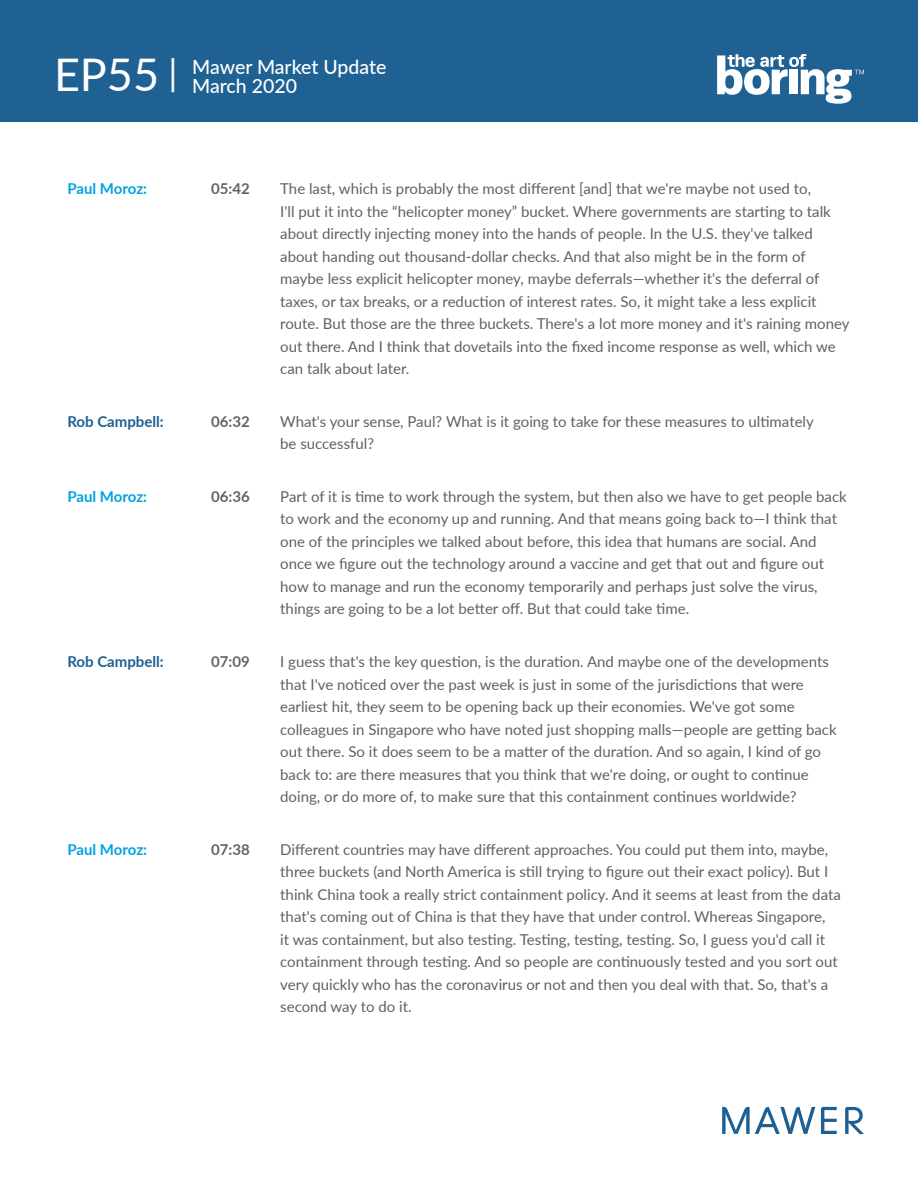
<style>
.page{position:relative;width:918px;height:1188px;background:#fff}
.page>*{position:absolute;margin:0;border:0;box-sizing:border-box;transform-origin:0 0}
.t1{font:500 19.5px/19.5px "Lato";letter-spacing:-.005em;color:#fff}
.t2{font:15px/22.5px "Lato";color:#616163}
.t3{font:700 15px "Lato";letter-spacing:-.01em;color:#00a3e0}
.t4{font:700 15px "Lato";color:#606366}
.t5{font:700 15px "Lato";color:#1f6092}
.s1{font-weight:400;font-size:45px}
.s2{font-weight:400;font-size:36px}
</style>
<div class="page">
<div style="left:0;top:0;width:918px;height:122px;background:#1f6193"></div>
<svg style="left:717px;top:54px;width:147px;height:50px"></svg>
<svg style="left:845px;top:1107px;width:19px;height:27px"></svg>
<svg style="left:821px;top:1107px;width:16px;height:27px"></svg>
<svg style="left:722px;top:1107px;width:93px;height:27px"></svg>
<h1 class="t1" style="left:192px;top:56px;width:196px;text-indent:-138px"><span class="s1">EP55</span> <span class="s2">|</span> Mawer Market Update<br>March 2020</h1>
<p class="t3" style="left:68px;top:178px;width:81px">Paul Moroz:</p>
<p class="t4" style="left:211px;top:178px;width:40px">05:42</p>
<p class="t2" style="left:280px;top:177px;width:571px">The last, which is probably the most different [and] that we're maybe not used to,<br>I'll put it into the “helicopter money” bucket. Where governments are starting to talk about directly injecting money into the hands of people. In the U.S. they've talked about handing out thousand-dollar checks. And that also might be in the form of maybe less explicit helicopter money, maybe deferrals—whether it's the deferral of taxes, or tax breaks, or a reduction of interest rates. So, it might take a less explicit route. But those are the three buckets. There's a lot more money and it's raining money out there. And I think that dovetails into the fixed income response as well, which we can talk about later.</p>
<p class="t5" style="left:68px;top:410px;width:98px">Rob Campbell:</p>
<p class="t4" style="left:211px;top:410px;width:40px">06:32</p>
<p class="t2" style="left:280px;top:410px;width:535px">What's your sense, Paul? What is it going to take for these measures to ultimately be successful?</p>
<p class="t3" style="left:68px;top:485px;width:81px">Paul Moroz:</p>
<p class="t4" style="left:211px;top:485px;width:40px">06:36</p>
<p class="t2" style="left:280px;top:485px;width:568px">Part of it is time to work through the system, but then also we have to get people back to work and the economy up and running. And that means going back to—I think that one of the principles we talked about before, this idea that humans are social. And once we figure out the technology around a vaccine and get that out and figure out how to manage and run the economy temporarily and perhaps just solve the virus, things are going to be a lot better off. But that could take time.</p>
<p class="t5" style="left:68px;top:651px;width:98px">Rob Campbell:</p>
<p class="t4" style="left:211px;top:651px;width:40px">07:09</p>
<p class="t2" style="left:280px;top:650px;width:558px">I guess that's the key question, is the duration. And maybe one of the developments that I've noticed over the past week is just in some of the jurisdictions that were earliest hit, they seem to be opening back up their economies. We've got some colleagues in Singapore who have noted just shopping malls—people are getting back out there. So it does seem to be a matter of the duration. And so again, I kind of go back to: are there measures that you think that we're doing, or ought to continue doing, or do more of, to make sure that this containment continues worldwide?</p>
<p class="t3" style="left:68px;top:838px;width:81px">Paul Moroz:</p>
<p class="t4" style="left:211px;top:838px;width:40px">07:38</p>
<p class="t2" style="left:280px;top:837px;width:562px">Different countries may have different approaches. You could put them into, maybe, three buckets (and North America is still trying to figure out their exact policy). But I think China took a really strict containment policy. And it seems at least from the data that's coming out of China is that they have that under control. Whereas Singapore,<br>it was containment, but also testing. Testing, testing, testing. So, I guess you'd call it containment through testing. And so people are continuously tested and you sort out very quickly who has the coronavirus or not and then you deal with that. So, that's a second way to do it.</p>
</div>
